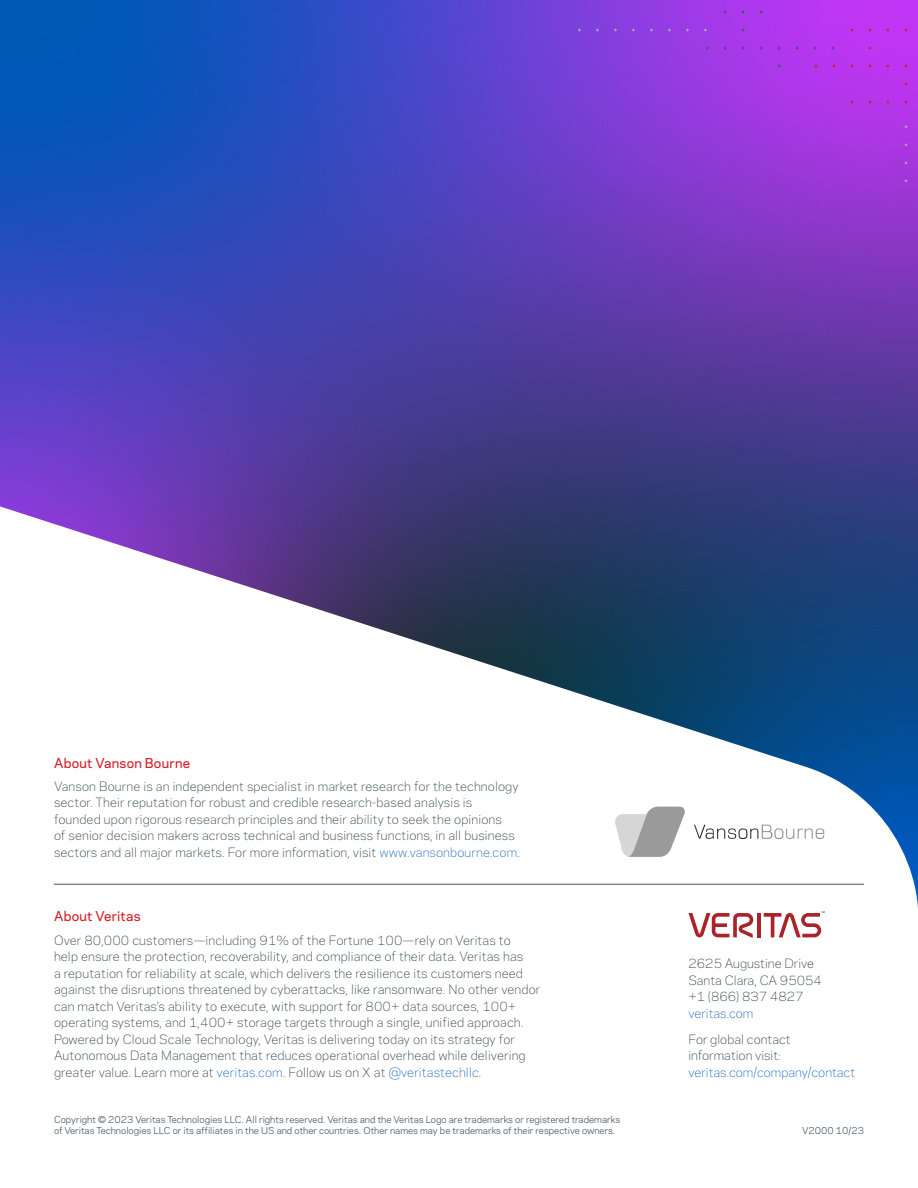
<style>
.page{position:relative;width:918px;height:1188px;background:#fff}
.page>*{position:absolute;margin:0;border:0;box-sizing:border-box;transform-origin:0 0}
.t1{font:500 12.75px "Polaris";letter-spacing:.015em;color:#d41d24}
.t2{font:300 12px/16.5px "Polaris";letter-spacing:.01em;color:#182c35}
.t3{font:300 12px "Polaris";color:#0057b8}
.t4{font:9px/10.8px "Polaris";color:#425563}
.s1{color:#0057b8}
</style>
<div class="page">
<img style="left:0;top:0;width:918px;height:493px">
<svg style="left:0;top:493px;width:918px;height:445px"></svg>
<div style="left:771px;top:934px;width:147px;height:254px;background:#fff"></div>
<svg style="left:904px;top:125px;width:4px;height:57px"></svg>
<svg style="left:578px;top:10px;width:330px;height:94px;background:#a339e6"></svg>
<hr style="left:757px;top:913px;width:4px;height:24px;background:#ab2328">
<svg style="left:689px;top:913px;width:65px;height:25px"></svg>
<svg style="left:764px;top:911px;width:61px;height:26px"></svg>
<hr style="left:54px;top:884px;width:810px;height:1px;background:#425563">
<svg style="left:694px;top:825px;width:130px;height:14px"></svg>
<svg style="left:615px;top:807px;width:71px;height:50px"></svg>
<p class="t1" style="left:54px;top:753px;width:138px">About Vanson Bourne</p>
<p class="t2" style="left:54px;top:777px;width:467px">Vanson Bourne is an independent specialist in market research for the technology sector. Their reputation for robust and credible research-based analysis is founded upon rigorous research principles and their ability to seek the opinions<br>of senior decision makers across technical and business functions, in all business sectors and all major markets. For more information, visit <span class="s1">www.vansonbourne.com</span>.</p>
<p class="t1" style="left:54px;top:907px;width:88px">About Veritas</p>
<p class="t2" style="left:54px;top:931px;width:488px">Over 80,000 customers—including 91% of the Fortune 100—rely on Veritas to<br>help ensure the protection, recoverability, and compliance of their data. Veritas has<br>a reputation for reliability at scale, which delivers the resilience its customers need against the disruptions threatened by cyberattacks, like ransomware. No other vendor can match Veritas’s ability to execute, with support for 800+ data sources, 100+ operating systems, and 1,400+ storage targets through a single, unified approach.<br>Powered by Cloud Scale Technology, Veritas is delivering today on its strategy for Autonomous Data Management that reduces operational overhead while delivering greater value. Learn more at <span class="s1">veritas.com</span>. Follow us on X at <span class="s1">@veritastechllc</span>.</p>
<p class="t2" style="left:688px;top:955px;width:135px">2625 Augustine Drive<br>Santa Clara, CA 95054 +1 (866) 837 4827</p>
<p class="t3" style="left:688px;top:1004px;width:66px">veritas.com</p>
<p class="t2" style="left:688px;top:1030px;width:104px">For global contact information visit:</p>
<p class="t3" style="left:688px;top:1063px;width:168px">veritas.com/company/contact</p>
<p class="t4" style="left:54px;top:1114px;width:568px">Copyright © 2023 Veritas Technologies LLC. All rights reserved. Veritas and the Veritas Logo are trademarks or registered trademarks of Veritas Technologies LLC or its affiliates in the US and other countries. Other names may be trademarks of their respective owners.</p>
<p class="t4" style="left:802px;top:1125px;width:63px">V2000 10/23</p>
</div>
